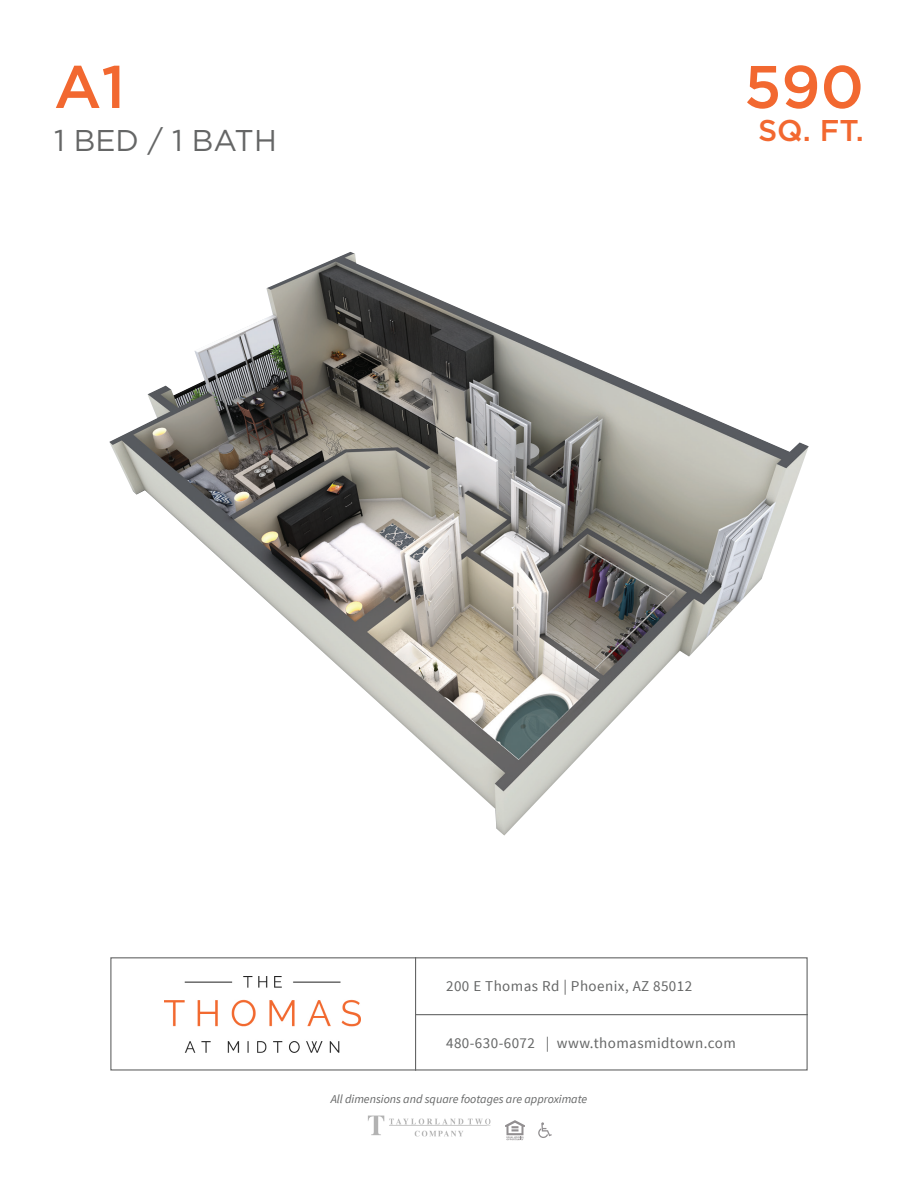
<style>
.page{position:relative;width:918px;height:1188px;background:#fff}
.page>*{position:absolute;margin:0;border:0;box-sizing:border-box;transform-origin:0 0}
.Sq_Ft_-_NUMBER{font:500 60px "Gotham HTF";color:#f26830}
.NAME_Sans_Serif{font:500 60px "Gotham HTF";color:#f26830}
.Floorplan_Details{font:30px "Gotham HTF";color:#656666}
.Sq_Ft-_Text{font:500 30px "Gotham HTF";color:#f26830}
.t1{font:15px "Source Sans Pro";letter-spacing:.03em;color:#656666}
.t2{font:italic 12px "Source Sans Pro";color:#656666}
</style>
<div class="page">
<div style="left:110px;top:957px;width:698px;height:114px;border:1px solid #656666"></div>
<hr style="left:415px;top:957px;width:1px;height:114px;background:#656666">
<hr style="left:416px;top:1014px;width:392px;height:1px;background:#656666">
<svg style="left:538px;top:1122px;width:14px;height:16px"></svg>
<svg style="left:505px;top:1120px;width:20px;height:20px"></svg>
<img style="left:164px;top:977px;width:197px;height:75px">
<img style="left:368px;top:1115px;width:123px;height:21px">
<img style="left:109px;top:252px;width:700px;height:583px">
<p class="NAME_Sans_Serif" style="left:54px;top:53px;width:73px">A1</p>
<p class="Sq_Ft_-_NUMBER" style="left:744px;top:53px;width:121px">590</p>
<p class="Sq_Ft-_Text" style="left:758px;top:114px;width:107px">SQ. FT.</p>
<p class="Floorplan_Details" style="left:54px;top:123px;width:224px">1 BED / 1 BATH</p>
<p class="t1" style="left:446px;top:977px;width:248px">200 E Thomas Rd | Phoenix, AZ 85012</p>
<p class="t1" style="left:446px;top:1033px;width:291px">480-630-6072 | www.thomasmidtown.com</p>
<p class="t2" style="left:331px;top:1091px;width:258px">All dimensions and square footages are approximate</p>
</div>
